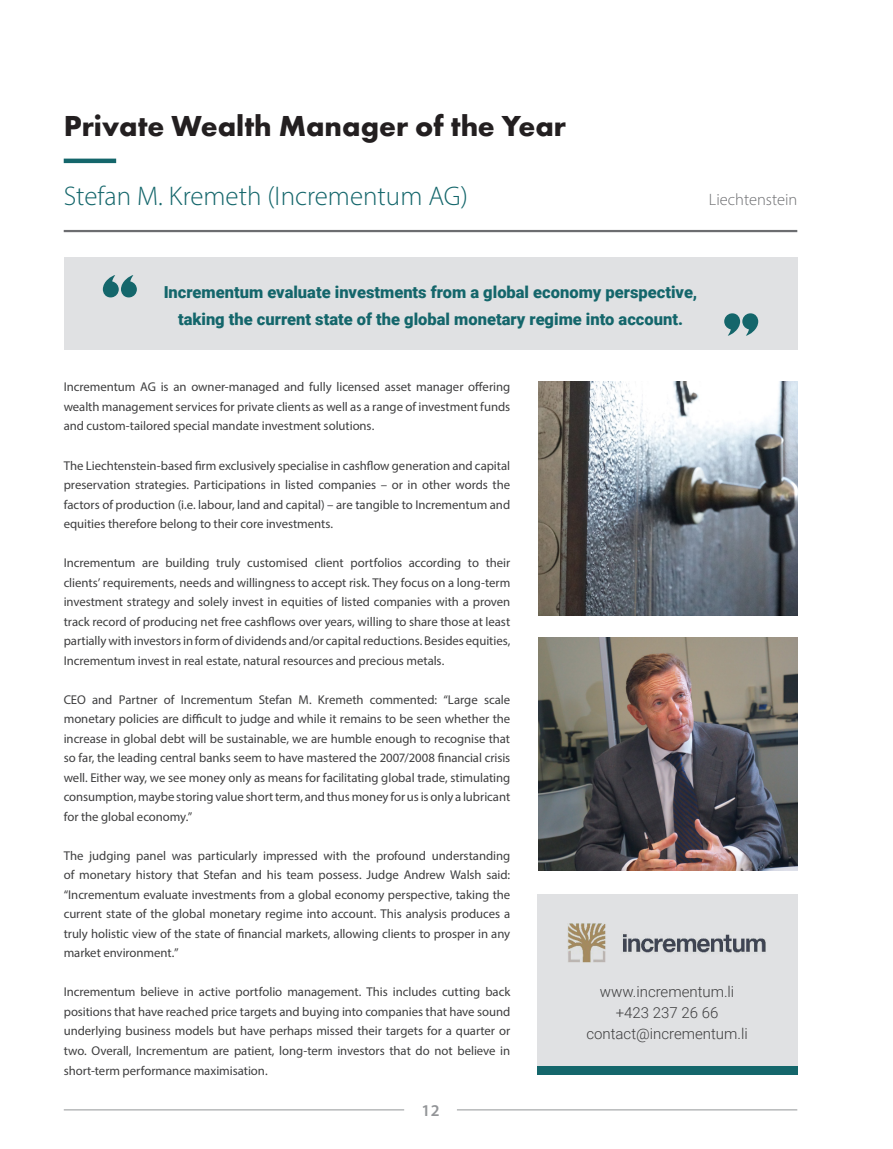
<style>
.page{position:relative;width:893px;height:1149px;background:#fff}
.page>*{position:absolute;margin:0;border:0;box-sizing:border-box;transform-origin:0 0}
.t1{font:700 30px "Futura PT";color:#231f20}
.t2{font:300 27px "Myriad Pro";color:#14666b}
.t3{font:900 16.5px/27px "Roboto";color:#14666b;text-align:center}
.t4{font:300 16.5px "Myriad Pro";color:#6c6d70}
.t5{font:600 16.5px "Myriad Pro";color:#939598}
.t6{font:300 15px "Roboto";color:#3e3e3f}
.t7{font:12.75px/19.5px "Myriad Pro";letter-spacing:-.005em;color:#3e3e3f;text-align:justify}
</style>
<div class="page">
<hr style="left:457px;top:1109px;width:340px;height:1px;background:#939598">
<hr style="left:64px;top:1109px;width:340px;height:1px;background:#939598">
<div style="left:64px;top:257px;width:733px;height:93px;background:#e0e1e3"></div>
<svg style="left:724px;top:313px;width:34px;height:23px"></svg>
<svg style="left:103px;top:275px;width:34px;height:22px"></svg>
<hr style="left:64px;top:230px;width:733px;height:2px;background:#6c6d70">
<div style="left:64px;top:158px;width:52px;height:5px;background:#14666b"></div>
<div style="left:537px;top:893px;width:260px;height:181px;background:#e0e1e3"></div>
<div style="left:537px;top:1065px;width:260px;height:9px;background:#14666b"></div>
<img style="left:539px;top:382px;width:258px;height:233px">
<img style="left:539px;top:637px;width:258px;height:233px">
<img style="left:567px;top:923px;width:199px;height:39px">
<p class="t1" style="left:64px;top:107px;width:504px">Private Wealth Manager of the Year</p>
<p class="t2" style="left:64px;top:179px;width:406px">Stefan M. Kremeth (Incrementum AG)</p>
<p class="t4" style="left:709px;top:189px;width:90px">Liechtenstein</p>
<p class="t3" style="left:164px;top:277px;width:535px">Incrementum evaluate investments from a global economy perspective, taking the current state of the global monetary regime into account.</p>
<p class="t7" style="left:64px;top:377px;width:448px">Incrementum AG is an owner-managed and fully licensed asset manager offering wealth management services for private clients as well as a range of investment funds and custom-tailored special mandate investment solutions.</p>
<p class="t7" style="left:64px;top:455px;width:448px">The Liechtenstein-based firm exclusively specialise in cashflow generation and capital preservation strategies. Participations in listed companies – or in other words the factors of production (i.e. labour, land and capital) – are tangible to Incrementum and equities therefore belong to their core investments.</p>
<p class="t7" style="left:64px;top:552px;width:448px">Incrementum are building truly customised client portfolios according to their clients’ requirements, needs and willingness to accept risk. They focus on a long-term investment strategy and solely invest in equities of listed companies with a proven track record of producing net free cashflows over years, willing to share those at least partially with investors in form of dividends and/or capital reductions. Besides equities, Incrementum invest in real estate, natural resources and precious metals.</p>
<p class="t7" style="left:64px;top:689px;width:448px">CEO and Partner of Incrementum Stefan M. Kremeth commented: “Large scale monetary policies are difficult to judge and while it remains to be seen whether the increase in global debt will be sustainable, we are humble enough to recognise that so far, the leading central banks seem to have mastered the 2007/2008 financial crisis well. Either way, we see money only as means for facilitating global trade, stimulating consumption, maybe storing value short term, and thus money for us is only a lubricant for the global economy.”</p>
<p class="t7" style="left:64px;top:845px;width:448px">The judging panel was particularly impressed with the profound understanding of monetary history that Stefan and his team possess. Judge Andrew Walsh said: “Incrementum evaluate investments from a global economy perspective, taking the current state of the global monetary regime into account. This analysis produces a truly holistic view of the state of financial markets, allowing clients to prosper in any market environment.”</p>
<p class="t7" style="left:64px;top:981px;width:448px">Incrementum believe in active portfolio management. This includes cutting back positions that have reached price targets and buying into companies that have sound underlying business models but have perhaps missed their targets for a quarter or two. Overall, Incrementum are patient, long-term investors that do not believe in short-term performance maximisation.</p>
<p class="t5" style="left:421px;top:1099px;width:20px">12</p>
<p class="t6" style="left:600px;top:980px;width:136px">www.incrementum.li</p>
<p class="t6" style="left:616px;top:1001px;width:104px">+423 237 26 66</p>
<p class="t6" style="left:586px;top:1022px;width:163px">contact@incrementum.li</p>
</div>
